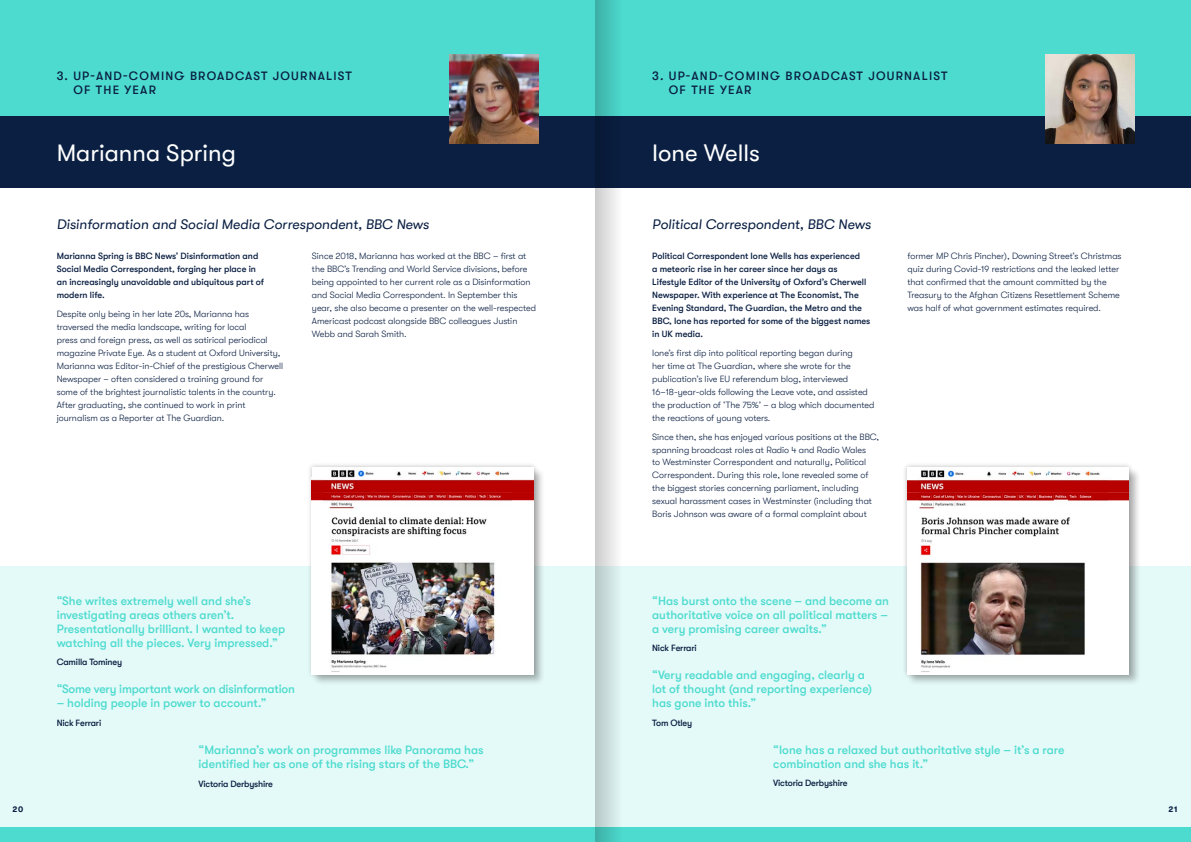
<style>
.page{position:relative;width:1191px;height:842px;background:#fff}
.page>*{position:absolute;margin:0;border:0;box-sizing:border-box;transform-origin:0 0}
.f_-_name{font:24px "GT Walsheim";color:#fff}
.t1{font:italic 14px "GT Walsheim";color:#0a1f42}
.F_-_quote_turq{font:500 12px/14px "GT Walsheim";color:#4ddbcf}
.t2{font:500 12px/14px "GT Walsheim";letter-spacing:.1em;color:#0a1f42}
.F_-_body{font:300 9px/13px "GT Walsheim";color:#0a1f42}
.f_-_intro{font:500 9px/13px "GT Walsheim";color:#0a1f42}
.F_-_quote_attribute{font:500 9px "GT Walsheim";letter-spacing:-.02em;color:#0a1f42}
.t3{font:700 8px "GT Walsheim";color:#0a1f42}
</style>
<div class="page">
<div style="left:0;top:566px;width:1191px;height:276px;background:#e4faf8"></div>
<div style="left:0;top:0;width:1191px;height:134px;background:#4ddbcf"></div>
<div style="left:0;top:116px;width:595px;height:72px;background:#0a1f42"></div>
<div style="left:595px;top:116px;width:596px;height:72px;background:#0a1f42"></div>
<div style="left:595px;top:828px;width:596px;height:14px;background:#4ddbcf"></div>
<div style="left:0;top:828px;width:595px;height:14px;background:#4ddbcf"></div>
<img style="left:1045px;top:55px;width:89px;height:89px">
<svg style="left:596px;top:0;width:26px;height:842px"></svg>
<div style="left:311px;top:467px;width:234px;height:219px;background:#231f20;opacity:.3"></div>
<div style="left:307px;top:463px;width:231px;height:216px;background:#231f20;opacity:.3"></div>
<img style="left:450px;top:55px;width:89px;height:89px">
<img style="left:323px;top:468px;width:190px;height:206px">
<img style="left:513px;top:478px;width:20px;height:196px">
<img style="left:312px;top:478px;width:11px;height:196px">
<div style="left:906px;top:467px;width:234px;height:219px;background:#231f20;opacity:.3"></div>
<div style="left:902px;top:463px;width:231px;height:216px;background:#231f20;opacity:.3"></div>
<img style="left:918px;top:468px;width:193px;height:206px">
<img style="left:1108px;top:481px;width:20px;height:193px">
<img style="left:907px;top:481px;width:11px;height:193px">
<div style="left:1101px;top:471px;width:12px;height:6px;background:#fff"></div>
<p class="t2" style="left:73px;top:69px;width:280px;text-indent:-17px">3. UP-AND-COMING BROADCAST JOURNALIST<br>OF THE YEAR</p>
<p class="t2" style="left:669px;top:69px;width:280px;text-indent:-17px">3. UP-AND-COMING BROADCAST JOURNALIST<br>OF THE YEAR</p>
<p class="f_-_name" style="left:57px;top:139px;width:181px">Marianna Spring</p>
<p class="f_-_name" style="left:652px;top:139px;width:109px">Ione Wells</p>
<p class="t1" style="left:57px;top:217px;width:374px">Disinformation and Social Media Correspondent, BBC News</p>
<p class="f_-_intro" style="left:57px;top:250px;width:209px">Marianna Spring is BBC News’ Disinformation and Social Media Correspondent, forging her place in an increasingly unavoidable and ubiquitous part of modern life.</p>
<p class="F_-_body" style="left:57px;top:307px;width:228px">Despite only being in her late 20s, Marianna has traversed the media landscape, writing for local<br>press and foreign press, as well as satirical periodical magazine Private Eye. As a student at Oxford University, Marianna was Editor-in-Chief of the prestigious Cherwell Newspaper – often considered a training ground for some of the brightest journalistic talents in the country.<br>After graduating, she continued to work in print journalism as a Reporter at The Guardian.</p>
<p class="F_-_body" style="left:312px;top:250px;width:226px">Since 2018, Marianna has worked at the BBC – first at the BBC’s Trending and World Service divisions, before being appointed to her current role as a Disinformation and Social Media Correspondent. In September this year, she also became a presenter on the well-respected Americast podcast alongside BBC colleagues Justin Webb and Sarah Smith.</p>
<p class="t1" style="left:652px;top:217px;width:220px">Political Correspondent, BBC News</p>
<p class="f_-_intro" style="left:652px;top:250px;width:220px">Political Correspondent Ione Wells has experienced<br>a meteoric rise in her career since her days as Lifestyle Editor of the University of Oxford’s Cherwell Newspaper. With experience at The Economist, The Evening Standard, The Guardian, the Metro and the BBC, Ione has reported for some of the biggest names in UK media.</p>
<p class="F_-_body" style="left:652px;top:346px;width:224px">Ione’s first dip into political reporting began during<br>her time at The Guardian, where she wrote for the publication’s live EU referendum blog, interviewed 16–18-year-olds following the Leave vote, and assisted the production of ‘The 75%’ – a blog which documented the reactions of young voters.</p>
<p class="F_-_body" style="left:652px;top:430px;width:228px">Since then, she has enjoyed various positions at the BBC, spanning broadcast roles at Radio 4 and Radio Wales<br>to Westminster Correspondent and naturally, Political Correspondent. During this role, Ione revealed some of the biggest stories concerning parliament, including sexual harassment cases in Westminster (including that Boris Johnson was aware of a formal complaint about</p>
<p class="F_-_body" style="left:907px;top:250px;width:216px">former MP Chris Pincher), Downing Street’s Christmas quiz during Covid-19 restrictions and the leaked letter that confirmed that the amount committed by the Treasury to the Afghan Citizens Resettlement Scheme was half of what government estimates required.</p>
<p class="F_-_quote_turq" style="left:57px;top:594px;width:230px">“She writes extremely well and she’s investigating areas others aren’t.<br>Presentationally brilliant. I wanted to keep watching all the pieces. Very impressed.”</p>
<p class="F_-_quote_attribute" style="left:57px;top:657px;width:67px">Camilla Tominey</p>
<p class="F_-_quote_turq" style="left:57px;top:682px;width:240px">“Some very important work on disinformation</p>
<p class="F_-_quote_turq" style="left:57px;top:696px;width:211px">– holding people in power to account.”</p>
<p class="F_-_quote_attribute" style="left:57px;top:718px;width:46px">Nick Ferrari</p>
<p class="F_-_quote_turq" style="left:652px;top:594px;width:238px;text-align:justify">“Has burst onto the scene – and become an authoritative voice on all political matters – a very promising career awaits.”</p>
<p class="F_-_quote_attribute" style="left:652px;top:643px;width:46px">Nick Ferrari</p>
<p class="F_-_quote_turq" style="left:652px;top:668px;width:221px">“Very readable and engaging, clearly a lot of thought (and reporting experience) has gone into this.”</p>
<p class="F_-_quote_attribute" style="left:652px;top:718px;width:42px">Tom Otley</p>
<p class="F_-_quote_turq" style="left:199px;top:743px;width:286px">“Marianna’s work on programmes like Panorama has identified her as one of the rising stars of the BBC.”</p>
<p class="F_-_quote_attribute" style="left:199px;top:778px;width:76px">Victoria Derbyshire</p>
<p class="F_-_quote_turq" style="left:773px;top:742px;width:292px">“Ione has a relaxed but authoritative style – it’s a rare combination and she has it.”</p>
<p class="F_-_quote_attribute" style="left:773px;top:778px;width:76px">Victoria Derbyshire</p>
<p class="t3" style="left:13px;top:805px;width:12px">20</p>
<p class="t3" style="left:1168px;top:805px;width:11px">21</p>
</div>
